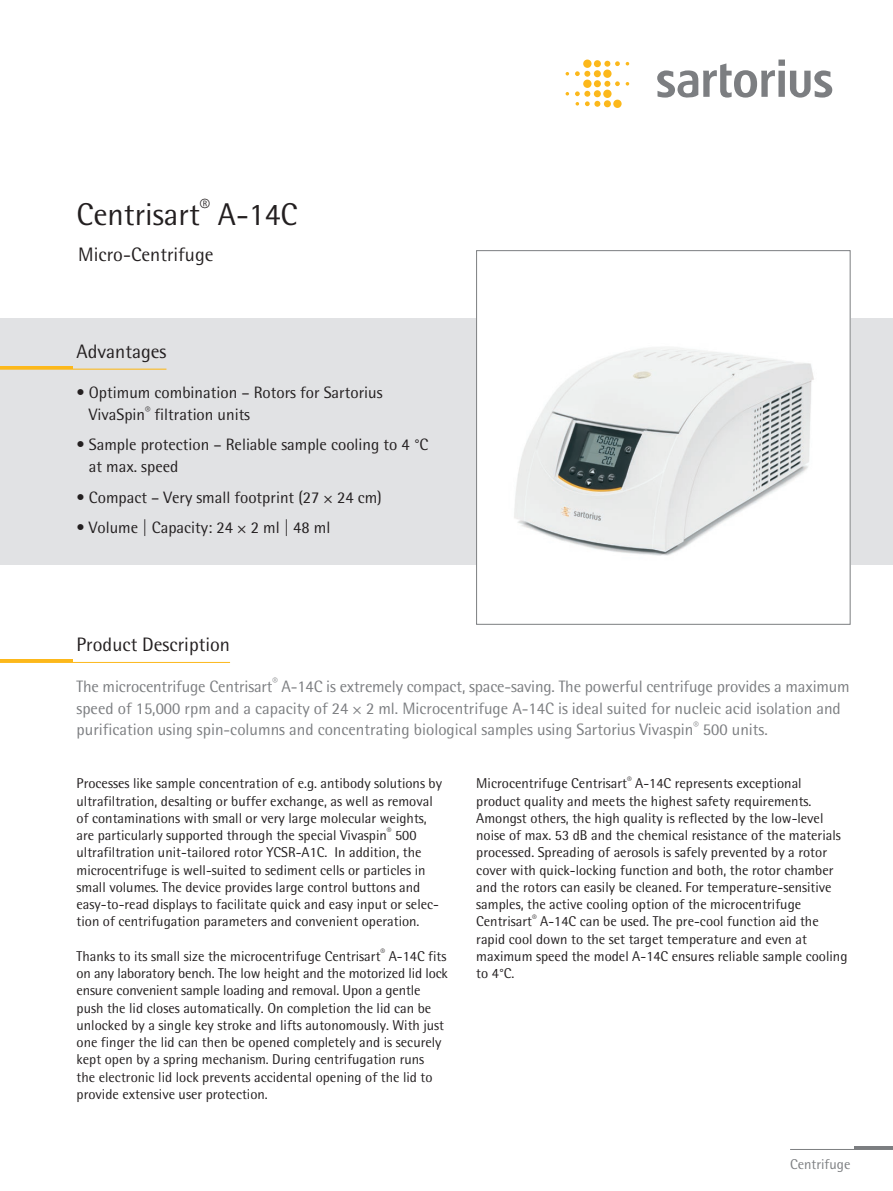
<style>
.page{position:relative;width:893px;height:1191px;background:#fff}
.page>*{position:absolute;margin:0;border:0;box-sizing:border-box;transform-origin:0 0}
.t1{font:31.5px "Sartorius Rotis Sans 2013";color:#231f20}
.t2{font:19.5px "Sartorius Rotis Sans 2013";color:#231f20}
.t3{font:16.5px/21.8px "Sartorius Rotis Sans 2013";color:#7c7e81}
.t4{font:16.5px/21.8px "Sartorius Rotis Sans 2013";color:#231f20}
.t5{font:14.25px/17.2px "Sartorius Rotis Sans 2013";color:#231f20}
.t6{font:14.25px "Sartorius Rotis Sans 2013";color:#7c7e81}
</style>
<div class="page">
<hr style="left:855px;top:1146px;width:38px;height:3px;background:#7c7e81">
<div style="left:0;top:318px;width:893px;height:247px;background:#e1e2e4"></div>
<img style="left:478px;top:318px;width:370px;height:247px">
<div style="left:476px;top:250px;width:374px;height:374px;border:1px solid #7c7e81"></div>
<hr style="left:790px;top:1149px;width:103px;height:1px;background:#7c7e81">
<svg style="left:626px;top:82px;width:3px;height:4px"></svg>
<svg style="left:566px;top:72px;width:3px;height:4px"></svg>
<svg style="left:613px;top:100px;width:9px;height:8px"></svg>
<svg style="left:575px;top:61px;width:45px;height:46px"></svg>
<svg style="left:657px;top:60px;width:175px;height:38px"></svg>
<hr style="left:0;top:659px;width:72px;height:3px;background:#fcb81b">
<hr style="left:0;top:366px;width:72px;height:3px;background:#fcb81b">
<hr style="left:0;top:662px;width:230px;height:1px;background:#fcb81b">
<hr style="left:0;top:368px;width:166px;height:2px;background:#fcb81b">
<h1 class="t1" style="left:77px;top:196px;width:222px">Centrisart<sup>®</sup> A-14C</h1>
<h2 class="t2" style="left:78px;top:242px;width:137px">Micro-Centrifuge</h2>
<h2 class="t2" style="left:77px;top:340px;width:91px">Advantages</h2>
<p class="t4" style="left:89px;top:382px;width:295px;text-indent:-12px">• Optimum combination – Rotors for Sartorius<br>VivaSpin<sup>®</sup> filtration units</p>
<p class="t4" style="left:89px;top:434px;width:341px;text-indent:-12px">• Sample protection – Reliable sample cooling to 4 °C at max. speed</p>
<p class="t4" style="left:77px;top:486px;width:307px">• Compact – Very small footprint (27 × 24 cm)</p>
<p class="t4" style="left:77px;top:516px;width:255px">• Volume | Capacity: 24 × 2 ml | 48 ml</p>
<h2 class="t2" style="left:77px;top:633px;width:155px">Product Description</h2>
<p class="t3" style="left:77px;top:675px;width:775px">The microcentrifuge Centrisart<sup>®</sup> A-14C is extremely compact, space-saving. The powerful centrifuge provides a maximum speed of 15,000 rpm and a capacity of 24 × 2 ml. Microcentrifuge A-14C is ideal suited for nucleic acid isolation and purification using spin-columns and concentrating biological samples using Sartorius Vivaspin<sup>®</sup> 500 units.</p>
<p class="t5" style="left:77px;top:774px;width:367px">Processes like sample concentration of e.g. antibody solutions by ultrafiltration, desalting or buffer exchange, as well as removal of contaminations with small or very large molecular weights, are particularly supported through the special Vivaspin<sup>®</sup> 500 ultrafiltration unit-tailored rotor YCSR-A1C. In addition, the microcentrifuge is well-suited to sediment cells or particles in small volumes. The device provides large control buttons and easy-to-read displays to facilitate quick and easy input or selec&shy;tion of centrifugation parameters and convenient operation.</p>
<p class="t5" style="left:77px;top:947px;width:373px">Thanks to its small size the microcentrifuge Centrisart<sup>®</sup> A-14C fits on any laboratory bench. The low height and the motorized lid lock ensure convenient sample loading and removal. Upon a gentle push the lid closes automatically. On completion the lid can be unlocked by a single key stroke and lifts autonomously. With just one finger the lid can then be opened completely and is securely kept open by a spring mechanism. During centrifugation runs<br>the electronic lid lock prevents accidental opening of the lid to provide extensive user protection.</p>
<p class="t5" style="left:476px;top:774px;width:373px">Microcentrifuge Centrisart<sup>®</sup> A-14C represents exceptional product quality and meets the highest safety requirements.<br>Amongst others, the high quality is reflected by the low-level noise of max. 53 dB and the chemical resistance of the materials processed. Spreading of aerosols is safely prevented by a rotor cover with quick-locking function and both, the rotor chamber and the rotors can easily be cleaned. For temperature-sensitive samples, the active cooling option of the microcentrifuge Centrisart<sup>®</sup> A-14C can be used. The pre-cool function aid the rapid cool down to the set target temperature and even at maximum speed the model A-14C ensures reliable sample cooling to 4°C.</p>
<p class="t6" style="left:790px;top:1155px;width:62px">Centrifuge</p>
</div>
